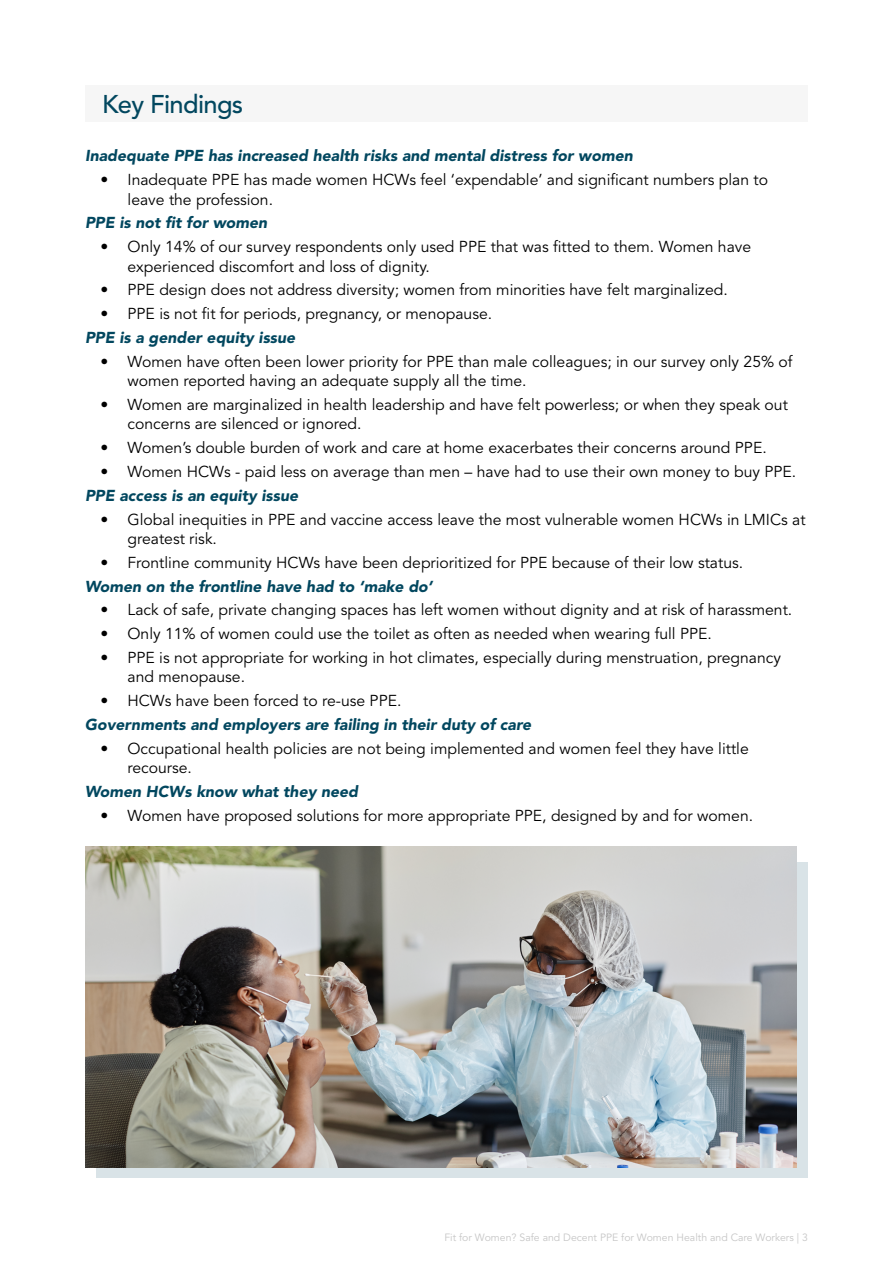
<style>
.page{position:relative;width:893px;height:1263px;background:#fff}
.page>*{position:absolute;margin:0;border:0;box-sizing:border-box;transform-origin:0 0}
.t1{font:500 25.5px "Avenir LT Std";letter-spacing:-.025em;color:#02475f}
.t2{font:15.75px/19.5px "Avenir LT Std";color:#000}
.t3{font:italic 900 15.75px "Avenir LT Std";color:#02475f}
.t4{font:10.5px "Avenir LT Std";color:#c6c6c6}
</style>
<div class="page">
<div style="left:85px;top:85px;width:723px;height:36px;background:#f6f6f6"></div>
<div style="left:96px;top:862px;width:712px;height:316px;background:#d9e3e7"></div>
<img style="left:85px;top:847px;width:712px;height:320px">
<h1 class="t1" style="left:102px;top:89px;width:143px">Key Findings</h1>
<p class="t3" style="left:85px;top:146px;width:549px">Inadequate PPE has increased health risks and mental distress for women</p>
<p class="t2" style="left:128px;top:170px;width:642px;text-indent:-27px">• Inadequate PPE has made women HCWs feel ‘expendable’ and significant numbers plan to leave the profession.</p>
<p class="t3" style="left:85px;top:213px;width:184px">PPE is not fit for women</p>
<p class="t2" style="left:128px;top:237px;width:625px;text-indent:-27px">• Only 14% of our survey respondents only used PPE that was fitted to them. Women have experienced discomfort and loss of dignity.</p>
<p class="t2" style="left:101px;top:281px;width:629px">• PPE design does not address diversity; women from minorities have felt marginalized.</p>
<p class="t2" style="left:101px;top:304px;width:393px">• PPE is not fit for periods, pregnancy, or menopause.</p>
<p class="t3" style="left:85px;top:328px;width:212px">PPE is a gender equity issue</p>
<p class="t2" style="left:128px;top:352px;width:667px;text-indent:-27px">• Women have often been lower priority for PPE than male colleagues; in our survey only 25% of women reported having an adequate supply all the time.</p>
<p class="t2" style="left:128px;top:395px;width:662px;text-indent:-27px">• Women are marginalized in health leadership and have felt powerless; or when they speak out concerns are silenced or ignored.</p>
<p class="t2" style="left:101px;top:438px;width:668px">• Women’s double burden of work and care at home exacerbates their concerns around PPE.</p>
<p class="t2" style="left:101px;top:462px;width:697px">• Women HCWs - paid less on average than men – have had to use their own money to buy PPE.</p>
<p class="t3" style="left:85px;top:486px;width:215px">PPE access is an equity issue</p>
<p class="t2" style="left:128px;top:510px;width:680px;text-indent:-27px">• Global inequities in PPE and vaccine access leave the most vulnerable women HCWs in LMICs at greatest risk.</p>
<p class="t2" style="left:101px;top:553px;width:644px">• Frontline community HCWs have been deprioritized for PPE because of their low status.</p>
<p class="t3" style="left:85px;top:576px;width:349px">Women on the frontline have had to ‘make do’</p>
<p class="t2" style="left:100px;top:600px;width:693px">• Lack of safe, private changing spaces has left women without dignity and at risk of harassment.</p>
<p class="t2" style="left:100px;top:624px;width:613px">• Only 11% of women could use the toilet as often as needed when wearing full PPE.</p>
<p class="t2" style="left:127px;top:648px;width:655px;text-indent:-27px">• PPE is not appropriate for working in hot climates, especially during menstruation, pregnancy and menopause.</p>
<p class="t2" style="left:100px;top:691px;width:302px">• HCWs have been forced to re-use PPE.</p>
<p class="t3" style="left:85px;top:715px;width:448px">Governments and employers are failing in their duty of care</p>
<p class="t2" style="left:127px;top:739px;width:623px;text-indent:-27px">• Occupational health policies are not being implemented and women feel they have little recourse.</p>
<p class="t3" style="left:85px;top:782px;width:275px">Women HCWs know what they need</p>
<p class="t2" style="left:100px;top:806px;width:654px">• Women have proposed solutions for more appropriate PPE, designed by and for women.</p>
<p class="t4" style="left:444px;top:1231px;width:365px">Fit for Women? Safe and Decent PPE for Women Health and Care Workers | 3</p>
</div>
